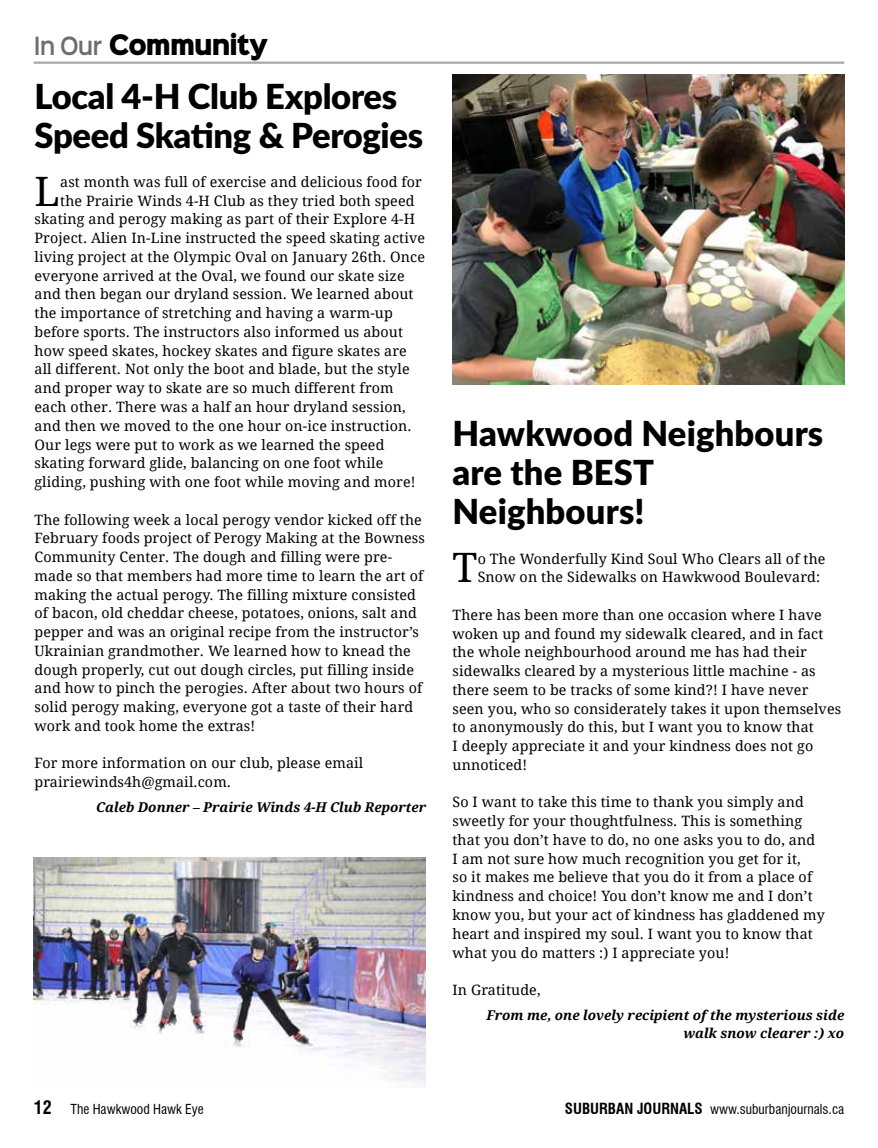
<style>
.page{position:relative;width:878px;height:1148px;background:#fff}
.page>*{position:absolute;margin:0;border:0;box-sizing:border-box;transform-origin:0 0}
.t1{font:40.5px "Droid Serif";color:#000}
.t2{font:900 34.5px/39px "Lato";letter-spacing:-.01em;color:#000}
.t3{font:25.5px "Sinkin Sans 900 X Black";letter-spacing:-.04em;color:#000;scale:.89 1}
.t4{font:14.25px/18.8px "Droid Serif";letter-spacing:.01em;color:#000}
.t5{font:italic 700 13.5px/18px "Droid Serif";color:#000;text-align:right}
.t6{font:condensed 13.5px "Swiss 721 BT";color:#000}
.s1{font-family:"Sinkin Sans 600";font-weight:600;font-size:22.65px;color:#6d6e71}
.s2{font-weight:700;font-size:18px}
.s3{font-weight:700;font-size:15px}
</style>
<div class="page">
<hr style="left:34px;top:62px;width:810px;height:2px;background:#a7a9ac">
<img style="left:34px;top:857px;width:391px;height:226px">
<img style="left:452px;top:74px;width:392px;height:311px">
<h3 class="t3" style="left:34px;top:31px;width:265px"><span class="s1">In Our</span> COMMUNITY</h3>
<h2 class="t2" style="left:34px;top:75px;width:390px">Local 4-H Club Explores<br>Speed Skating &amp; Perogies</h2>
<h1 class="t1" style="left:34px;top:168px;width:27px">L</h1>
<p class="t4" style="left:60px;top:172px;width:363px">ast month was full of exercise and delicious food for</p>
<p class="t4" style="left:60px;top:191px;width:356px">the Prairie Winds 4-H Club as they tried both speed</p>
<p class="t4" style="left:34px;top:210px;width:382px">skating and perogy making as part of their Explore 4-H</p>
<p class="t4" style="left:34px;top:229px;width:392px">Project. Alien In-Line instructed the speed skating active</p>
<p class="t4" style="left:34px;top:247px;width:392px">living project at the Olympic Oval on January 26th. Once</p>
<p class="t4" style="left:34px;top:266px;width:371px">everyone arrived at the Oval, we found our skate size</p>
<p class="t4" style="left:34px;top:285px;width:380px">and then began our dryland session. We learned about</p>
<p class="t4" style="left:34px;top:304px;width:360px">the importance of stretching and having a warm-up</p>
<p class="t4" style="left:34px;top:322px;width:370px">before sports. The instructors also informed us about</p>
<p class="t4" style="left:34px;top:341px;width:374px">how speed skates, hockey skates and figure skates are</p>
<p class="t4" style="left:34px;top:360px;width:376px">all different. Not only the boot and blade, but the style</p>
<p class="t4" style="left:34px;top:379px;width:361px">and proper way to skate are so much different from</p>
<p class="t4" style="left:34px;top:398px;width:372px">each other. There was a half an hour dryland session,</p>
<p class="t4" style="left:34px;top:416px;width:378px">and then we moved to the one hour on-ice instruction.</p>
<p class="t4" style="left:34px;top:435px;width:351px">Our legs were put to work as we learned the speed</p>
<p class="t4" style="left:34px;top:454px;width:350px">skating forward glide, balancing on one foot while</p>
<p class="t4" style="left:34px;top:473px;width:382px">gliding, pushing with one foot while moving and more!</p>
<p class="t4" style="left:34px;top:510px;width:392px">The following week a local perogy vendor kicked off the February foods project of Perogy Making at the Bowness Community Center. The dough and filling were pre&shy;made so that members had more time to learn the art of making the actual perogy. The filling mixture consisted of bacon, old cheddar cheese, potatoes, onions, salt and pepper and was an original recipe from the instructor’s Ukrainian grandmother. We learned how to knead the dough properly, cut out dough circles, put filling inside and how to pinch the perogies. After about two hours of solid perogy making, everyone got a taste of their hard work and took home the extras!</p>
<p class="t4" style="left:34px;top:754px;width:330px">For more information on our club, please email prairiewinds4h@gmail.com.</p>
<p class="t5" style="left:96px;top:798px;width:332px">Caleb Donner – Prairie Winds 4-H Club Reporter</p>
<h2 class="t2" style="left:452px;top:413px;width:372px">Hawkwood Neighbours are the BEST<br>Neighbours!</h2>
<h1 class="t1" style="left:452px;top:544px;width:26px">T</h1>
<p class="t4" style="left:477px;top:549px;width:349px">o The Wonderfully Kind Soul Who Clears all of the<br>Snow on the Sidewalks on Hawkwood Boulevard:</p>
<p class="t4" style="left:452px;top:605px;width:390px">There has been more than one occasion where I have woken up and found my sidewalk cleared, and in fact the whole neighbourhood around me has had their sidewalks cleared by a mysterious little machine - as there seem to be tracks of some kind?! I have never seen you, who so considerately takes it upon themselves to anonymously do this, but I want you to know that<br>I deeply appreciate it and your kindness does not go unnoticed!</p>
<p class="t4" style="left:452px;top:793px;width:374px">So I want to take this time to thank you simply and sweetly for your thoughtfulness. This is something that you don’t have to do, no one asks you to do, and<br>I am not sure how much recognition you get for it,<br>so it makes me believe that you do it from a place of kindness and choice! You don’t know me and I don’t know you, but your act of kindness has gladdened my heart and inspired my soul. I want you to know that what you do matters :) I appreciate you!</p>
<p class="t4" style="left:452px;top:980px;width:90px">In Gratitude,</p>
<p class="t5" style="left:486px;top:1006px;width:359px">From me, one lovely recipient of the mysterious side walk snow clearer :) xo</p>
<p class="t6" style="left:34px;top:1101px;width:171px"><span class="s2">12</span> The Hawkwood Hawk Eye</p>
<p class="t6" style="left:565px;top:1101px;width:281px"><span class="s3">SUBURBAN JOURNALS</span> www.suburbanjournals.ca</p>
</div>
